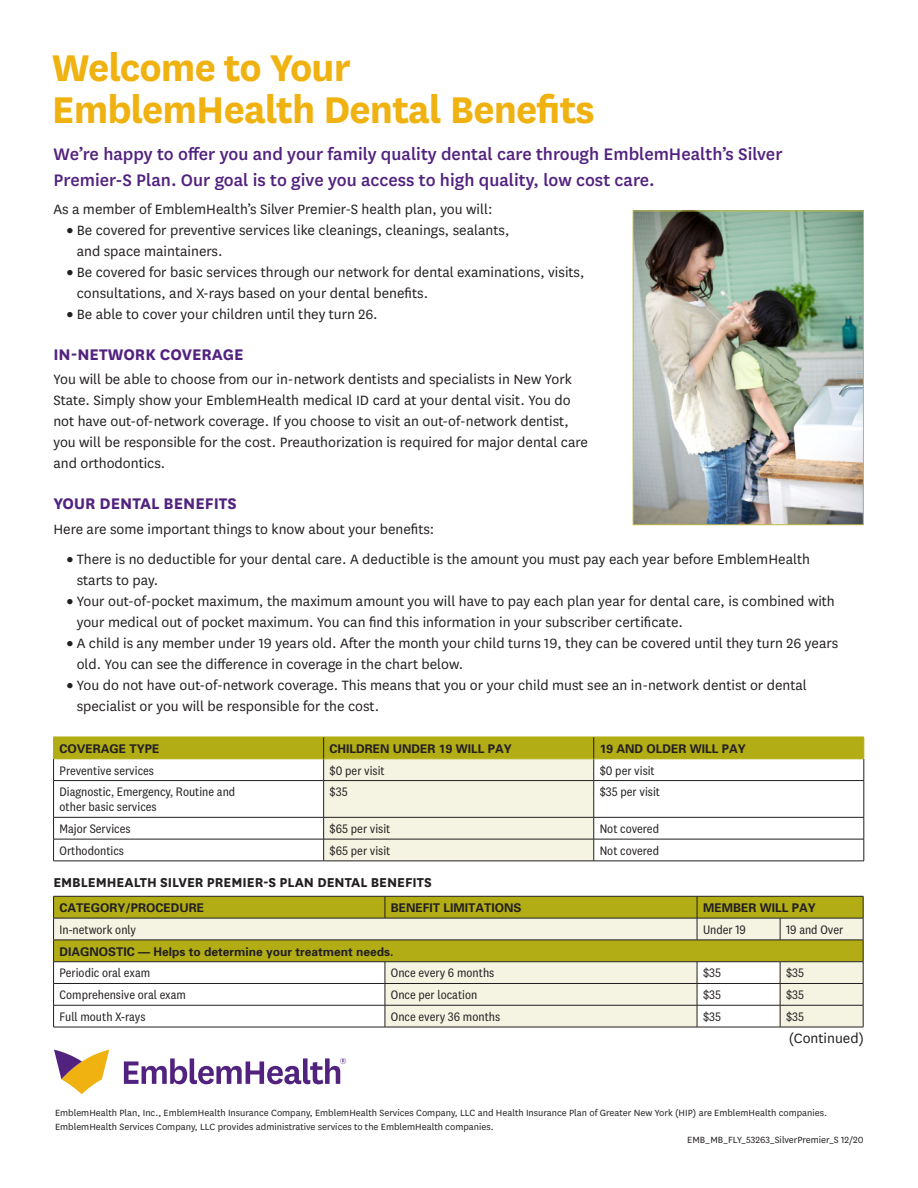
<style>
.page{position:relative;width:918px;height:1188px;background:#fff}
.page>*{position:absolute;margin:0;border:0;box-sizing:border-box;transform-origin:0 0}
.t1{font:700 43.5px/42px "National";letter-spacing:-.02em;color:#efb211}
.Header_Paragraph{font:500 19.5px/25.5px "National";color:#52227f}
.Headline{font:700 18px "National";color:#52227f}
.Bulleted_Body{font:15.75px/21px "National";color:#231f20}
.Body_Copy_A__Garamon{font:15.75px/21px "National";color:#231f20}
.Header_2{font:700 15px "National";color:#231f20}
.Chart_Copy{font:12.75px/15px "National 2 Narrow";color:#231f20}
.Chart_Head_K_O{font:700 12px "Univers";color:#231f20}
.EMB_disclaimer{font:10.5px/13.5px "National";color:#231f20}
.s1{font-weight:900}
</style>
<div class="page">
<hr style="left:53px;top:861px;width:271px;height:1px;background:#231f20">
<hr style="left:324px;top:861px;width:270px;height:1px;background:#231f20">
<hr style="left:594px;top:861px;width:270px;height:1px;background:#231f20">
<svg style="left:53px;top:737px;width:812px;height:124px"></svg>
<div style="left:54px;top:897px;width:809px;height:21px;background:#b2ad15"></div>
<svg style="left:54px;top:919px;width:809px;height:108px;fill:#f5f4e3"></svg>
<svg style="left:385px;top:897px;width:1px;height:21px"></svg>
<svg style="left:697px;top:897px;width:1px;height:43px"></svg>
<svg style="left:780px;top:919px;width:1px;height:21px"></svg>
<hr style="left:53px;top:940px;width:332px;height:1px;background:#231f20">
<hr style="left:385px;top:940px;width:312px;height:1px;background:#231f20">
<hr style="left:697px;top:940px;width:83px;height:1px;background:#231f20">
<hr style="left:780px;top:940px;width:83px;height:1px;background:#231f20">
<hr style="left:53px;top:961px;width:332px;height:1px;background:#231f20">
<hr style="left:385px;top:961px;width:312px;height:1px;background:#231f20">
<hr style="left:697px;top:961px;width:83px;height:1px;background:#231f20">
<hr style="left:780px;top:961px;width:83px;height:1px;background:#231f20">
<hr style="left:53px;top:983px;width:332px;height:1px;background:#231f20">
<hr style="left:385px;top:983px;width:312px;height:1px;background:#231f20">
<hr style="left:697px;top:983px;width:83px;height:1px;background:#231f20">
<hr style="left:780px;top:983px;width:83px;height:1px;background:#231f20">
<hr style="left:53px;top:1005px;width:332px;height:1px;background:#231f20">
<hr style="left:385px;top:1005px;width:312px;height:1px;background:#231f20">
<svg style="left:385px;top:962px;width:1px;height:65px"></svg>
<hr style="left:697px;top:1005px;width:83px;height:1px;background:#231f20">
<svg style="left:697px;top:962px;width:1px;height:65px"></svg>
<hr style="left:780px;top:1005px;width:83px;height:1px;background:#231f20">
<svg style="left:780px;top:962px;width:1px;height:65px"></svg>
<svg style="left:863px;top:896px;width:1px;height:131px"></svg>
<hr style="left:53px;top:1027px;width:332px;height:1px;background:#231f20">
<hr style="left:385px;top:1027px;width:312px;height:1px;background:#231f20">
<hr style="left:697px;top:1027px;width:83px;height:1px;background:#231f20">
<hr style="left:780px;top:1027px;width:83px;height:1px;background:#231f20">
<hr style="left:53px;top:896px;width:332px;height:1px;background:#231f20">
<svg style="left:53px;top:896px;width:1px;height:131px"></svg>
<hr style="left:385px;top:896px;width:312px;height:1px;background:#231f20">
<hr style="left:697px;top:896px;width:83px;height:1px;background:#231f20">
<hr style="left:780px;top:896px;width:83px;height:1px;background:#231f20">
<hr style="left:53px;top:918px;width:332px;height:1px;background:#231f20">
<hr style="left:385px;top:918px;width:312px;height:1px;background:#231f20">
<hr style="left:697px;top:918px;width:83px;height:1px;background:#231f20">
<hr style="left:780px;top:918px;width:83px;height:1px;background:#231f20">
<svg style="left:54px;top:1050px;width:55px;height:44px"></svg>
<svg style="left:124px;top:1058px;width:222px;height:26px"></svg>
<img style="left:635px;top:213px;width:227px;height:310px">
<div style="left:633px;top:211px;width:231px;height:314px;border:1px solid #bfba48"></div>
<p class="t1" style="left:52px;top:44px;width:545px">Welcome to Your<br>EmblemHealth Dental Benefits</p>
<p class="Header_Paragraph" style="left:54px;top:140px;width:730px">We’re happy to offer you and your family quality dental care through EmblemHealth’s Silver<br>Premier-S Plan. Our goal is to give you access to high quality, low cost care.</p>
<p class="Body_Copy_A__Garamon" style="left:53px;top:198px;width:441px">As a member of EmblemHealth’s Silver Premier-S health plan, you will:</p>
<p class="Bulleted_Body" style="left:77px;top:219px;width:434px;text-indent:-10px"><span class="s1">•</span> Be covered for preventive services like cleanings, cleanings, sealants, and space maintainers.</p>
<p class="Bulleted_Body" style="left:77px;top:261px;width:509px;text-indent:-10px"><span class="s1">•</span> Be covered for basic services through our network for dental examinations, visits, consultations, and X-rays based on your dental benefits.</p>
<p class="Bulleted_Body" style="left:67px;top:303px;width:312px"><span class="s1">•</span> Be able to cover your children until they turn 26.</p>
<p class="Headline" style="left:53px;top:342px;width:192px">IN-NETWORK COVERAGE</p>
<p class="Body_Copy_A__Garamon" style="left:53px;top:368px;width:536px">You will be able to choose from our in-network dentists and specialists in New York State. Simply show your EmblemHealth medical ID card at your dental visit. You do not have out-of-network coverage. If you choose to visit an out-of-network dentist, you will be responsible for the cost. Preauthorization is required for major dental care and orthodontics.</p>
<p class="Headline" style="left:53px;top:491px;width:185px">YOUR DENTAL BENEFITS</p>
<p class="Body_Copy_A__Garamon" style="left:53px;top:518px;width:383px">Here are some important things to know about your benefits:</p>
<p class="Bulleted_Body" style="left:77px;top:548px;width:735px;text-indent:-10px"><span class="s1">•</span> There is no deductible for your dental care. A deductible is the amount you must pay each year before EmblemHealth starts to pay.</p>
<p class="Bulleted_Body" style="left:77px;top:590px;width:760px;text-indent:-10px"><span class="s1">•</span> Your out-of-pocket maximum, the maximum amount you will have to pay each plan year for dental care, is combined with your medical out of pocket maximum. You can find this information in your subscriber certificate.</p>
<p class="Bulleted_Body" style="left:77px;top:632px;width:763px;text-indent:-10px"><span class="s1">•</span> A child is any member under 19 years old. After the month your child turns 19, they can be covered until they turn 26 years old. You can see the difference in coverage in the chart below.</p>
<p class="Bulleted_Body" style="left:77px;top:674px;width:732px;text-indent:-10px"><span class="s1">•</span> You do not have out-of-network coverage. This means that you or your child must see an in-network dentist or dental specialist or you will be responsible for the cost.</p>
<p class="Chart_Head_K_O" style="left:60px;top:741px;width:102px">COVERAGE TYPE</p>
<p class="Chart_Head_K_O" style="left:330px;top:741px;width:184px">CHILDREN UNDER 19 WILL PAY</p>
<p class="Chart_Head_K_O" style="left:600px;top:741px;width:148px">19 AND OLDER WILL PAY</p>
<p class="Chart_Copy" style="left:60px;top:763px;width:96px">Preventive services</p>
<p class="Chart_Copy" style="left:330px;top:763px;width:57px">$0 per visit</p>
<p class="Chart_Copy" style="left:600px;top:763px;width:57px">$0 per visit</p>
<p class="Chart_Copy" style="left:60px;top:784px;width:177px">Diagnostic, Emergency, Routine and other basic services</p>
<p class="Chart_Copy" style="left:330px;top:784px;width:20px">$35</p>
<p class="Chart_Copy" style="left:600px;top:784px;width:62px">$35 per visit</p>
<p class="Chart_Copy" style="left:60px;top:821px;width:72px">Major Services</p>
<p class="Chart_Copy" style="left:330px;top:821px;width:62px">$65 per visit</p>
<p class="Chart_Copy" style="left:600px;top:821px;width:61px">Not covered</p>
<p class="Chart_Copy" style="left:60px;top:843px;width:66px">Orthodontics</p>
<p class="Chart_Copy" style="left:330px;top:843px;width:62px">$65 per visit</p>
<p class="Chart_Copy" style="left:600px;top:843px;width:61px">Not covered</p>
<p class="Header_2" style="left:53px;top:872px;width:380px">EMBLEMHEALTH SILVER PREMIER-S PLAN DENTAL BENEFITS</p>
<p class="Chart_Head_K_O" style="left:60px;top:900px;width:146px">CATEGORY/PROCEDURE</p>
<p class="Chart_Head_K_O" style="left:391px;top:900px;width:132px">BENEFIT LIMITATIONS</p>
<p class="Chart_Head_K_O" style="left:703px;top:900px;width:114px">MEMBER WILL PAY</p>
<p class="Chart_Copy" style="left:60px;top:922px;width:78px">In-network only</p>
<p class="Chart_Copy" style="left:703px;top:922px;width:44px">Under 19</p>
<p class="Chart_Copy" style="left:786px;top:922px;width:59px">19 and Over</p>
<p class="Chart_Head_K_O" style="left:60px;top:944px;width:336px">DIAGNOSTIC — Helps to determine your treatment needs.</p>
<p class="Chart_Copy" style="left:60px;top:966px;width:92px">Periodic oral exam</p>
<p class="Chart_Copy" style="left:391px;top:966px;width:105px">Once every 6 months</p>
<p class="Chart_Copy" style="left:703px;top:966px;width:20px">$35</p>
<p class="Chart_Copy" style="left:786px;top:966px;width:20px">$35</p>
<p class="Chart_Copy" style="left:60px;top:987px;width:128px">Comprehensive oral exam</p>
<p class="Chart_Copy" style="left:391px;top:987px;width:88px">Once per location</p>
<p class="Chart_Copy" style="left:703px;top:987px;width:20px">$35</p>
<p class="Chart_Copy" style="left:786px;top:987px;width:20px">$35</p>
<p class="Chart_Copy" style="left:60px;top:1009px;width:88px">Full mouth X-rays</p>
<p class="Chart_Copy" style="left:391px;top:1009px;width:111px">Once every 36 months</p>
<p class="Chart_Copy" style="left:703px;top:1009px;width:20px">$35</p>
<p class="Chart_Copy" style="left:786px;top:1009px;width:20px">$35</p>
<p class="Body_Copy_A__Garamon" style="left:789px;top:1027px;width:77px">(Continued)</p>
<p class="EMB_disclaimer" style="left:55px;top:1106px;width:774px">EmblemHealth Plan, Inc., EmblemHealth Insurance Company, EmblemHealth Services Company, LLC and Health Insurance Plan of Greater New York (HIP) are EmblemHealth companies.<br>EmblemHealth Services Company, LLC provides administrative services to the EmblemHealth companies.</p>
<p class="EMB_disclaimer" style="left:687px;top:1133px;width:178px">EMB_MB_FLY_53263_SilverPremier_S 12/20</p>
</div>
